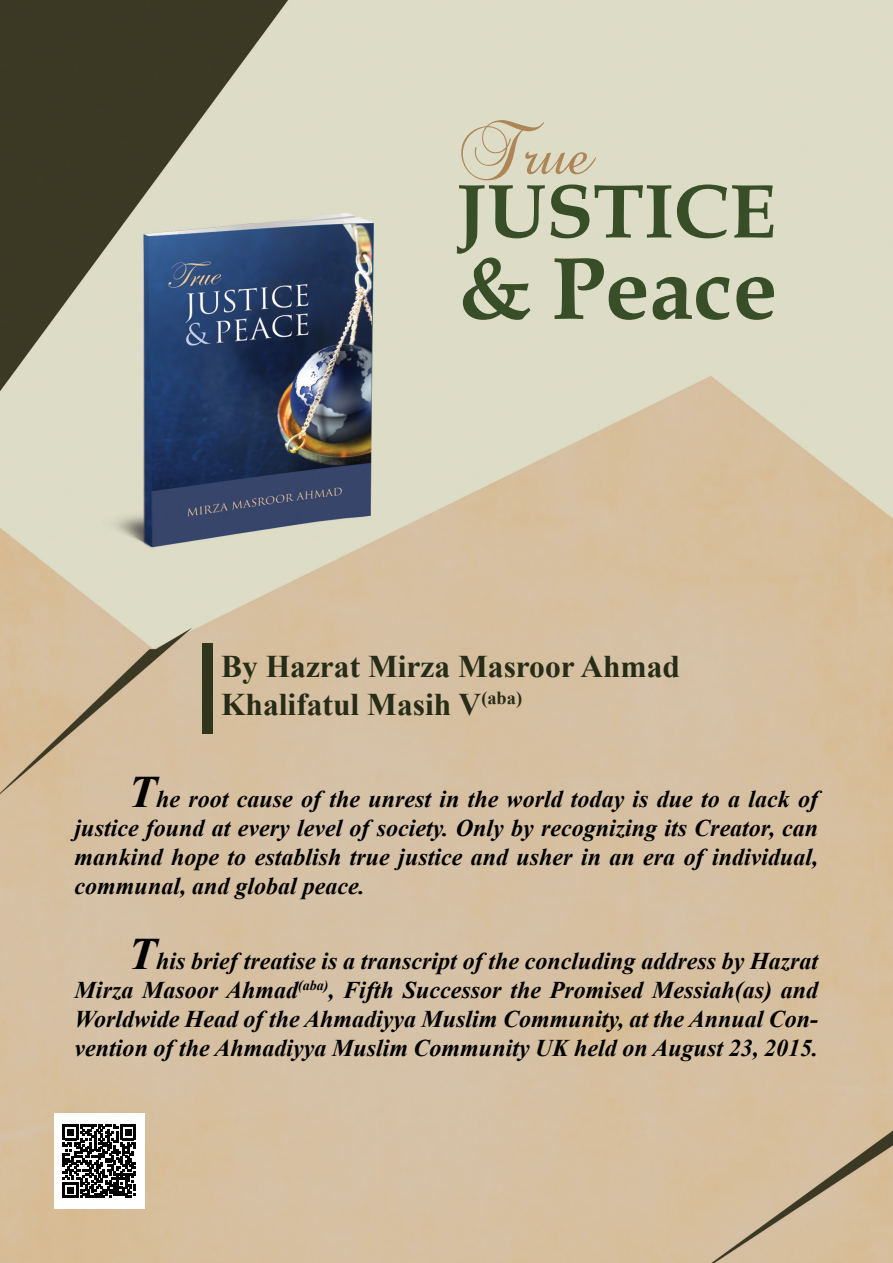
<style>
.page{position:relative;width:893px;height:1263px;background:#fff}
.page>*{position:absolute;margin:0;border:0;box-sizing:border-box;transform-origin:0 0}
.t1{font:700 88.5px "Book Antiqua";color:#374e28}
.t2{font:700 76.5px "Book Antiqua";color:#374e28}
.t3{font:61.5px "Brock Script";color:#ad8557}
.t4{font:700 31.5px/37.8px "Times New Roman";color:#262c17}
.t5{font:italic 700 24px/28.8px "Times New Roman";color:#000;text-align:justify}
.s1{font-size:45px}
</style>
<div class="page">
<img style="left:0;top:0;width:893px;height:1263px">
<div style="left:202px;top:643px;width:10px;height:90px;background:#30351c"></div>
<div style="left:54px;top:1113px;width:91px;height:96px;background:#fff"></div>
<svg style="left:63px;top:1124px;width:73px;height:74px"></svg>
<h3 class="t3" style="left:457px;top:108px;width:135px">True</h3>
<h2 class="t2" style="left:457px;top:159px;width:320px">JUSTICE</h2>
<h1 class="t1" style="left:457px;top:228px;width:322px">&amp; Peace</h1>
<h3 class="t4" style="left:221px;top:647px;width:460px">By Hazrat Mirza Masroor Ahmad<br>Khalifatul Masih V<sup>(aba)</sup></h3>
<p class="t5" style="left:75px;top:784px;width:745px;text-indent:54px"><span class="s1">T</span>he root cause of the unrest in the world today is due to a lack of justice found at every level of society. Only by recognizing its Creator, can mankind hope to establish true justice and usher in an era of individual, communal, and global peace.</p>
<p class="t5" style="left:75px;top:946px;width:745px;text-indent:54px"><span class="s1">T</span>his brief treatise is a transcript of the concluding address by Hazrat Mirza Masoor Ahmad<sup>(aba)</sup>, Fifth Successor the Promised Messiah(as) and Worldwide Head of the Ahmadiyya Muslim Community, at the Annual Con&shy;vention of the Ahmadiyya Muslim Community UK held on August 23, 2015.</p>
</div>
